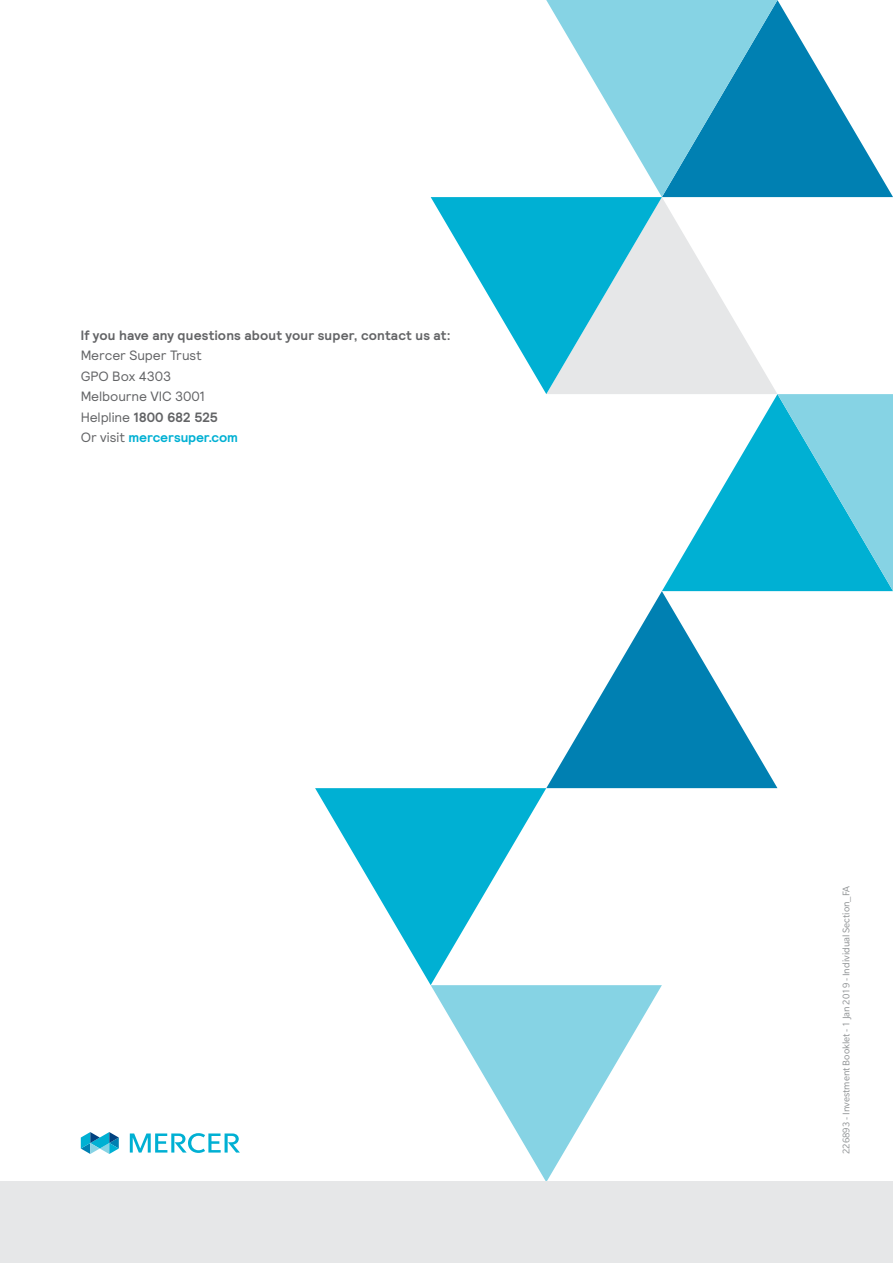
<style>
.page{position:relative;width:893px;height:1263px;background:#fff}
.page>*{position:absolute;margin:0;border:0;box-sizing:border-box;transform-origin:0 0}
.t1{font:13.5px/20.4px "Relative";letter-spacing:-.01em;color:#636466}
.t2{font:700 13.5px "Relative";letter-spacing:.015em;color:#636466}
.t3{font:10.5px "Slate Pro";color:#8e9193}
.s1{font-weight:700}
.s2{font-weight:700;color:#00b0d3}
</style>
<div class="page">
<svg style="left:662px;top:197px;width:115px;height:197px;fill:#e6e7e8"></svg>
<svg style="left:662px;top:395px;width:115px;height:196px"></svg>
<svg style="left:315px;top:788px;width:231px;height:197px"></svg>
<svg style="left:431px;top:197px;width:231px;height:197px"></svg>
<svg style="left:431px;top:985px;width:231px;height:197px"></svg>
<svg style="left:546px;top:591px;width:231px;height:197px"></svg>
<svg style="left:777px;top:0;width:116px;height:197px"></svg>
<svg style="left:777px;top:394px;width:116px;height:197px;background:#43c1db"></svg>
<svg style="left:546px;top:0;width:231px;height:197px;fill:#86d3e4"></svg>
<div style="left:0;top:1182px;width:893px;height:81px;background:#e6e7e8"></div>
<svg style="left:81px;top:1132px;width:38px;height:22px"></svg>
<svg style="left:130px;top:1133px;width:110px;height:20px"></svg>
<p class="t2" style="left:81px;top:326px;width:371px">If you have any questions about your super, contact us at:</p>
<p class="t1" style="left:81px;top:345px;width:159px">Mercer Super Trust<br>GPO Box 4303<br>Melbourne VIC 3001<br>Helpline <span class="s1">1800 682 525<br></span>Or visit <span class="s2">mercersuper.com</span></p>
<p class="t3" style="left:841px;top:1154px;width:270px;rotate:-90deg">226893 - Investment Booklet - 1 Jan 2019 - Individual Section_FA</p>
</div>
